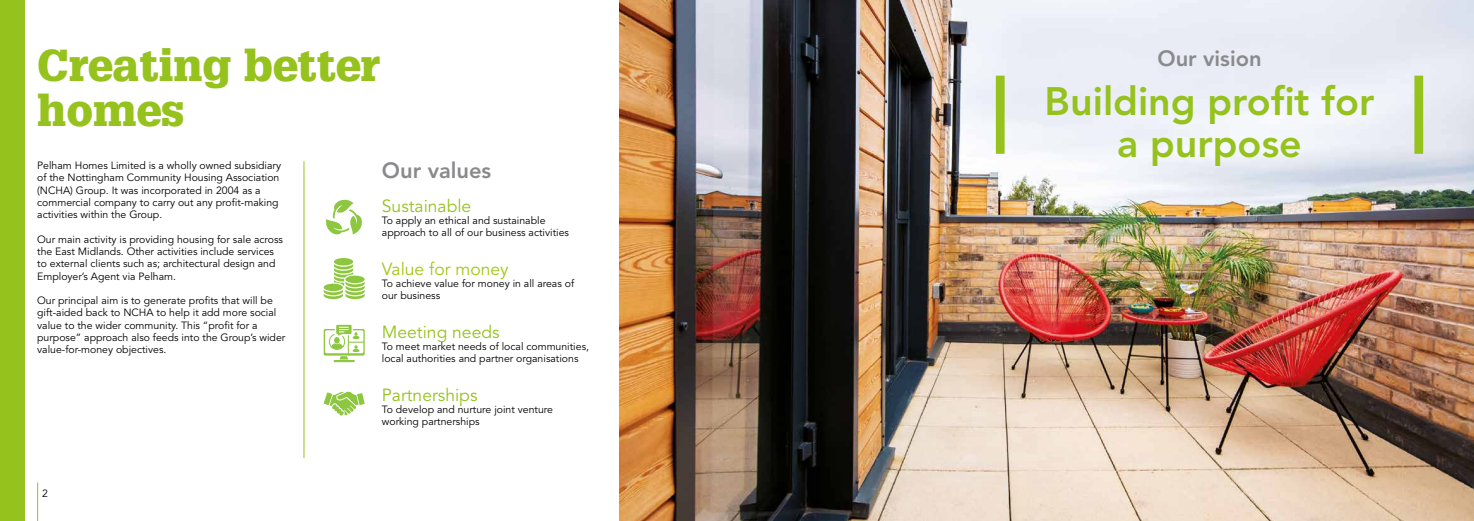
<style>
.page{position:relative;width:1474px;height:521px;background:#fff}
.page>*{position:absolute;margin:0;border:0;box-sizing:border-box;transform-origin:0 0}
.t1{font:900 43.75px/45.5px "Glypha LT Std";color:#96c21e}
.t2{font:800 39.38px/42px "Avenir LT Std";color:#96c21e;text-align:center}
.t3{font:800 21.88px "Avenir LT Std";color:#8a8a8d}
.t4{font:17.5px "Avenir LT Std";color:#96c21e}
.t5{font:17.5px "Avenir LT Std";color:#a2c617}
.t6{font:10.5px/12.2px "Avenir LT Std";color:#000}
</style>
<div class="page">
<div style="left:0;top:0;width:25px;height:521px;background:#96c21e"></div>
<hr style="left:37px;top:482px;width:1px;height:39px;background:#96c21e">
<img style="left:619px;top:0;width:854px;height:521px">
<div style="left:995px;top:76px;width:9px;height:78px;background:#96c21e"></div>
<div style="left:1414px;top:76px;width:9px;height:78px;background:#96c21e"></div>
<svg style="left:326px;top:199px;width:36px;height:36px"></svg>
<svg style="left:324px;top:258px;width:41px;height:41px"></svg>
<hr style="left:333px;top:360px;width:22px;height:2px;background:#8dc63f">
<svg style="left:324px;top:325px;width:41px;height:34px"></svg>
<svg style="left:324px;top:391px;width:41px;height:25px"></svg>
<hr style="left:303px;top:161px;width:1px;height:297px;background:#96c21e">
<h1 class="t1" style="left:37px;top:43px;width:344px">Creating better homes</h1>
<p class="t6" style="left:37px;top:160px;width:245px">Pelham Homes Limited is a wholly owned subsidiary of the Nottingham Community Housing Association (NCHA) Group. It was incorporated in 2004 as a commercial company to carry out any profit-making activities within the Group.</p>
<p class="t6" style="left:37px;top:233px;width:247px">Our main activity is providing housing for sale across the East Midlands. Other activities include services to external clients such as; architectural design and Employer’s Agent via Pelham.</p>
<p class="t6" style="left:37px;top:294px;width:250px">Our principal aim is to generate profits that will be gift-aided back to NCHA to help it add more social value to the wider community. This “profit for a purpose” approach also feeds into the Group’s wider value-for-money objectives.</p>
<h3 class="t3" style="left:382px;top:157px;width:111px">Our values</h3>
<h3 class="t4" style="left:382px;top:196px;width:91px">Sustainable</h3>
<p class="t6" style="left:382px;top:214px;width:189px">To apply an ethical and sustainable approach to all of our business activities</p>
<h3 class="t5" style="left:382px;top:259px;width:128px">Value for money</h3>
<p class="t6" style="left:382px;top:277px;width:194px">To achieve value for money in all areas of our business</p>
<h3 class="t4" style="left:382px;top:322px;width:119px">Meeting needs</h3>
<p class="t6" style="left:382px;top:340px;width:209px">To meet market needs of local communities, local authorities and partner organisations</p>
<h3 class="t4" style="left:382px;top:385px;width:97px">Partnerships</h3>
<p class="t6" style="left:382px;top:403px;width:173px">To develop and nurture joint venture working partnerships</p>
<p class="t6" style="left:42px;top:487px;width:7px">2</p>
<h3 class="t3" style="left:1157px;top:46px;width:106px">Our vision</h3>
<h2 class="t2" style="left:1044px;top:81px;width:331px">Building profit for a purpose</h2>
</div>
